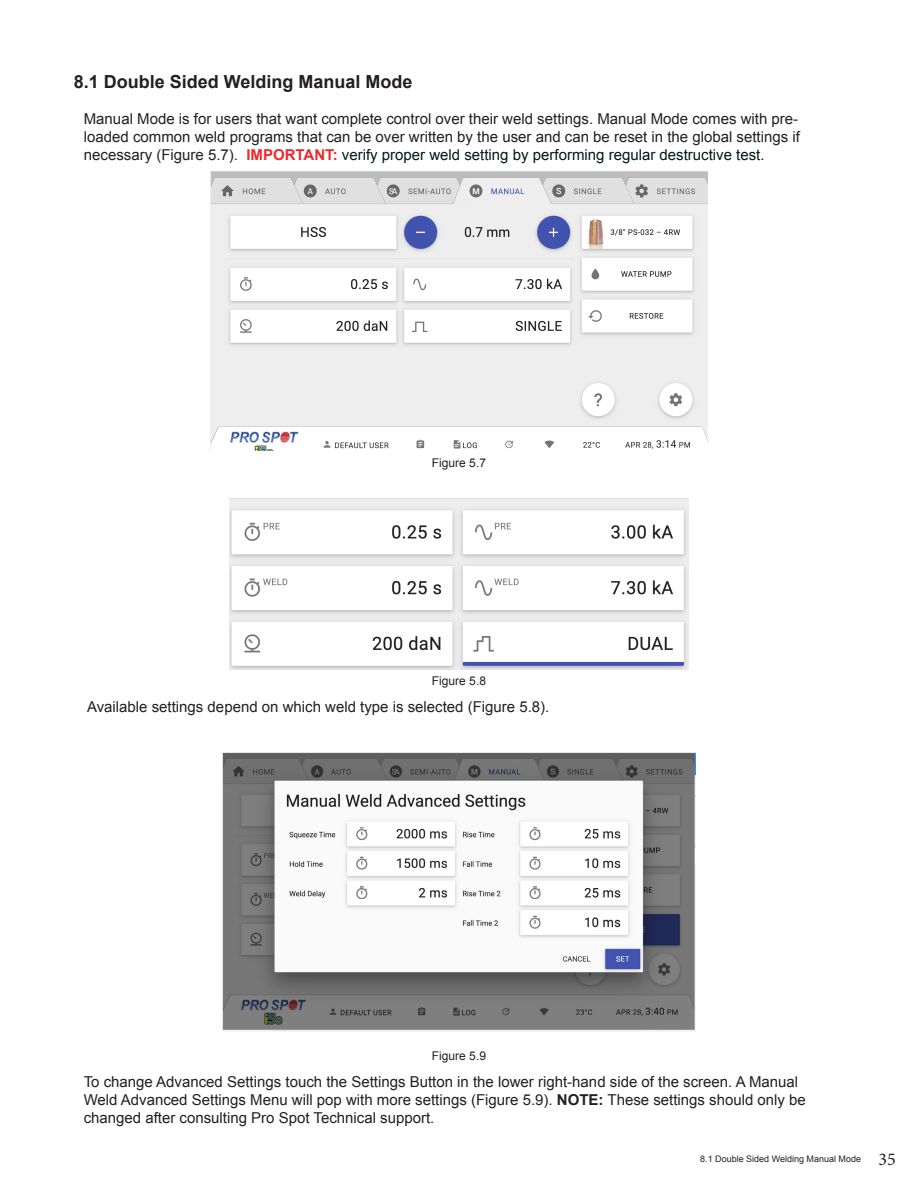
<style>
.page{position:relative;width:918px;height:1188px;background:#fff}
.page>*{position:absolute;margin:0;border:0;box-sizing:border-box;transform-origin:0 0}
.Section_Header{font:700 18px "Arial";color:#231f20}
.t1{font:18px "Minion Pro";color:#231f20}
.Body_Text{font:15px/18px "Arial";color:#231f20;text-align:justify}
.t2{font:12px "Arial";color:#231f20}
.TOC_Sub_Headers{font:9px "Arial";color:#231f20}
.s1{font-weight:700;color:#ee292c}
.s2{color:#001a17}
.s3{font-weight:700}
</style>
<div class="page">
<img style="left:210px;top:172px;width:498px;height:279px">
<img style="left:229px;top:498px;width:460px;height:171px">
<img style="left:223px;top:753px;width:472px;height:278px">
<p class="Section_Header" style="left:74px;top:70px;width:340px">8.1 Double Sided Welding Manual Mode</p>
<p class="Body_Text" style="left:84px;top:110px;width:718px">Manual Mode is for users that want complete control over their weld settings. Manual Mode comes with pre&shy;loaded common weld programs that can be over written by the user and can be reset in the global settings if necessary (Figure 5.7). <span class="s1">IMPORTANT:</span> <span class="s2">verify proper weld setting by performing regular destructive test.</span></p>
<p class="t2" style="left:432px;top:455px;width:56px">Figure 5.7</p>
<p class="t2" style="left:432px;top:673px;width:56px">Figure 5.8</p>
<p class="Body_Text" style="left:87px;top:698px;width:464px">Available settings depend on which weld type is selected (Figure 5.8).</p>
<p class="t2" style="left:432px;top:1048px;width:56px">Figure 5.9</p>
<p class="Body_Text" style="left:84px;top:1073px;width:724px;text-align:left">To change Advanced Settings touch the Settings Button in the lower right-hand side of the screen. A Manual<br>Weld Advanced Settings Menu will pop with more settings (Figure 5.9). <span class="s3">NOTE:</span> These settings should only be changed after consulting Pro Spot Technical support.</p>
<p class="TOC_Sub_Headers" style="left:700px;top:1153px;width:162px">8.1 Double Sided Welding Manual Mode</p>
<p class="t1" style="left:878px;top:1147px;width:19px">35</p>
</div>
